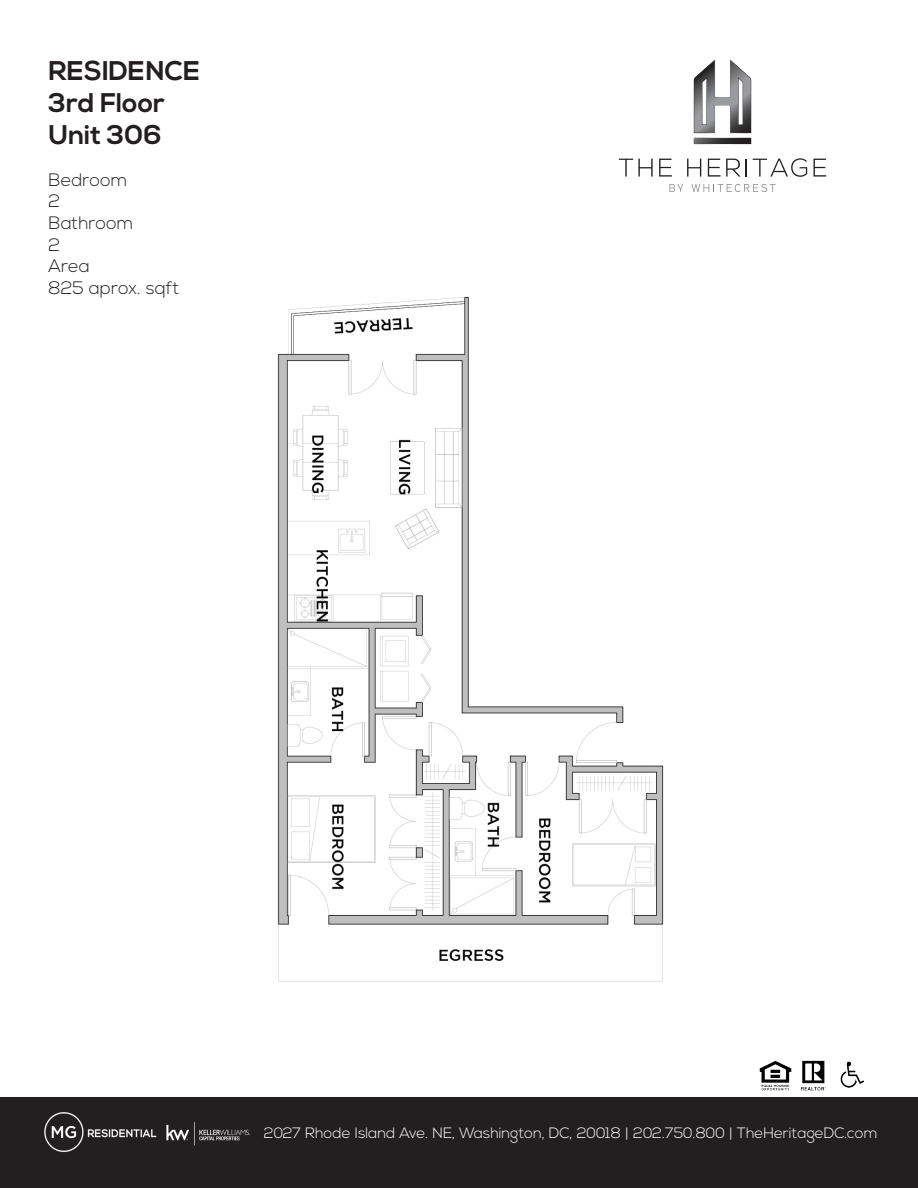
<style>
.page{position:relative;width:918px;height:1188px;background:#fff}
.page>*{position:absolute;margin:0;border:0;box-sizing:border-box;transform-origin:0 0}
.t1{font:700 27px/32.4px "Nexa";color:#231f20}
.t2{font:300 18px/21.6px "Nexa";color:#231f20}
.t3{font:300 15px "Nexa";color:#fff}
</style>
<div class="page">
<svg style="left:619px;top:159px;width:34px;height:18px"></svg>
<svg style="left:659px;top:159px;width:13px;height:18px"></svg>
<svg style="left:687px;top:159px;width:14px;height:18px"></svg>
<svg style="left:708px;top:159px;width:39px;height:18px"></svg>
<svg style="left:753px;top:158px;width:54px;height:19px"></svg>
<svg style="left:814px;top:159px;width:12px;height:18px"></svg>
<svg style="left:669px;top:184px;width:14px;height:8px"></svg>
<svg style="left:692px;top:184px;width:84px;height:8px"></svg>
<svg style="left:693px;top:59px;width:59px;height:75px"></svg>
<svg style="left:694px;top:138px;width:57px;height:6px"></svg>
<img style="left:277px;top:296px;width:387px;height:686px">
<div style="left:0;top:1097px;width:918px;height:91px;background:#231f20"></div>
<img style="left:759px;top:1061px;width:33px;height:30px">
<img style="left:801px;top:1060px;width:25px;height:31px">
<img style="left:840px;top:1061px;width:24px;height:27px">
<img style="left:44px;top:1112px;width:206px;height:40px">
<h1 class="t1" style="left:49px;top:55px;width:153px">RESIDENCE<br>3rd Floor<br>Unit 306</h1>
<p class="t2" style="left:49px;top:170px;width:133px">Bedroom<br>2<br>Bathroom<br>2<br>Area<br>825 aprox. sqft</p>
<p class="t3" style="left:264px;top:1124px;width:615px">2027 Rhode Island Ave. NE, Washington, DC, 20018 | 202.750.800 | TheHeritageDC.com</p>
</div>
